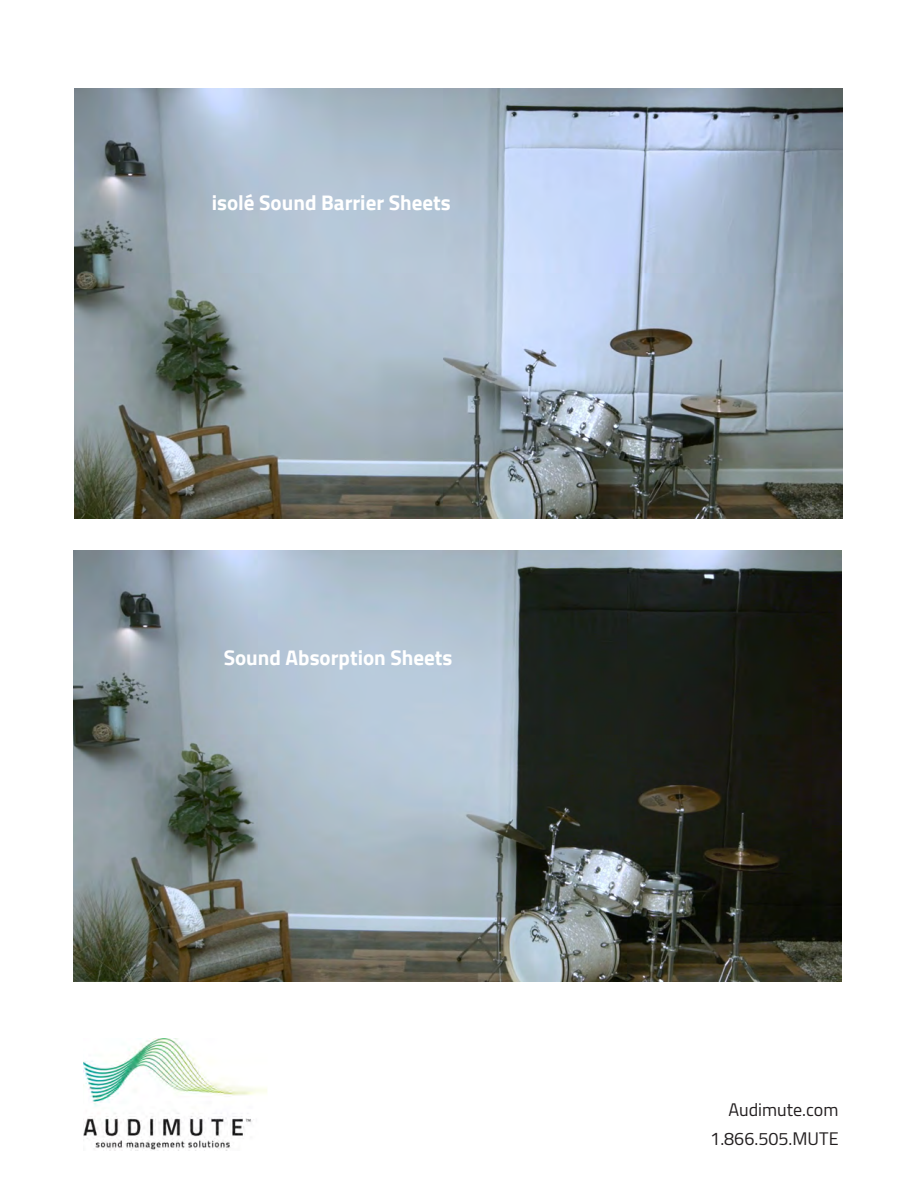
<style>
.page{position:relative;width:918px;height:1188px;background:#fff}
.page>*{position:absolute;margin:0;border:0;box-sizing:border-box;transform-origin:0 0}
.t1{font:700 21px "Cairo";color:#fff}
.t2{font:18px "Cairo";color:#231f20}
.t3{font:18px "Cairo";color:#221e1f}
</style>
<div class="page">
<img style="left:83px;top:1039px;width:184px;height:112px">
<img style="left:75px;top:89px;width:768px;height:429px">
<img style="left:74px;top:550px;width:768px;height:432px">
<p class="t1" style="left:212px;top:191px;width:241px">isolé Sound Barrier Sheets</p>
<p class="t1" style="left:224px;top:646px;width:230px">Sound Absorption Sheets</p>
<p class="t3" style="left:729px;top:1094px;width:112px">Audimute.com</p>
<p class="t2" style="left:710px;top:1123px;width:130px">1.866.505.MUTE</p>
</div>
